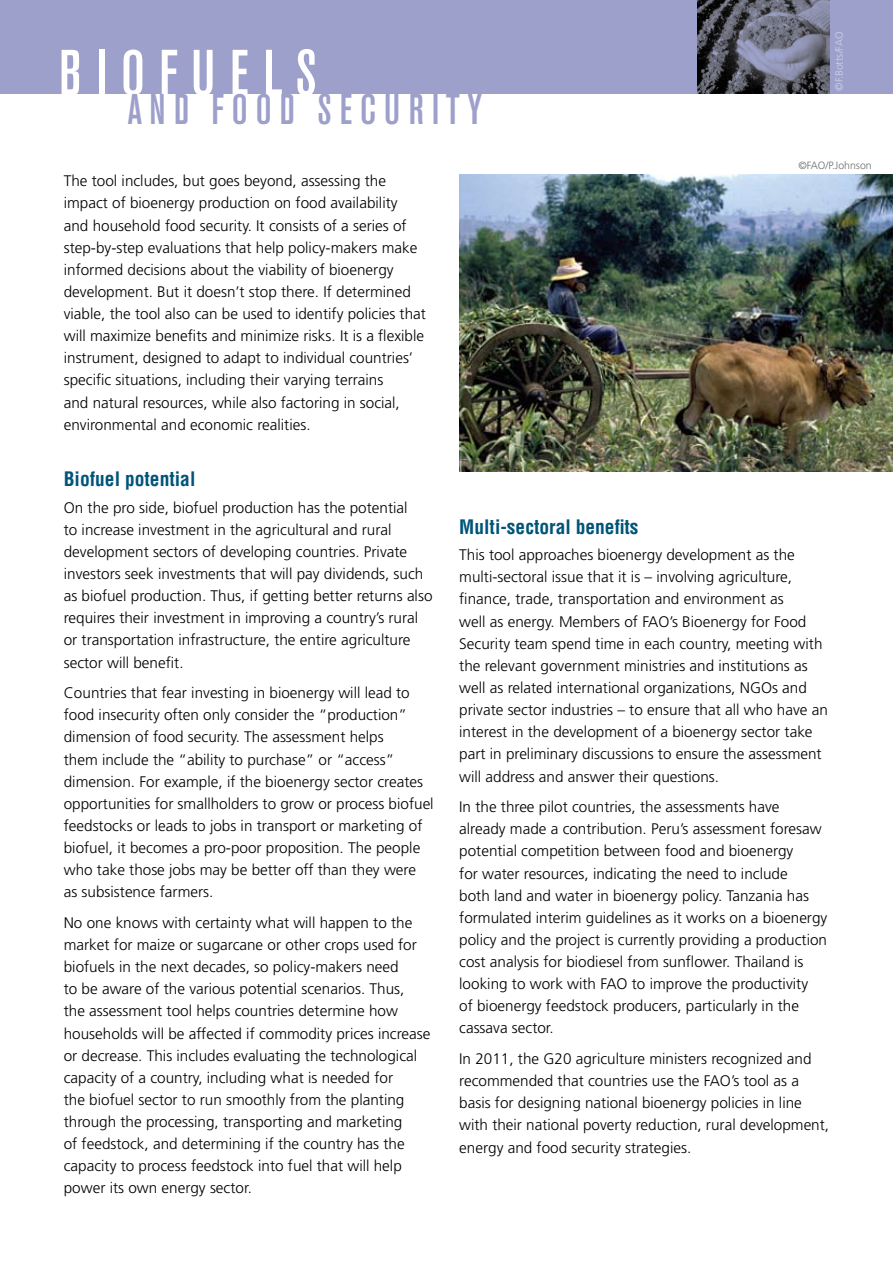
<style>
.page{position:relative;width:893px;height:1263px;background:#fff}
.page>*{position:absolute;margin:0;border:0;box-sizing:border-box;transform-origin:0 0}
.t1{font:500 condensed 63.75px "Akzidenz Grotesk BE";letter-spacing:.22em;color:#fff}
.t2{font:500 condensed 42.6px "Akzidenz Grotesk BE";letter-spacing:.19em;color:#9ca0ca}
.t3{font:700 condensed 19.5px "Helvetica";color:#005478}
.t4{font:300 15.3px/22px "Frutiger";color:#000}
.t5{font:300 10.5px "Frutiger";color:#6d6f71}
.t6{font:300 10.5px "Frutiger";color:#d0d2e7}
</style>
<div class="page">
<div style="left:0;top:0;width:893px;height:94px;background:#9ca0ca"></div>
<img style="left:459px;top:174px;width:434px;height:297px">
<img style="left:698px;top:0;width:131px;height:94px">
<h1 class="t1" style="left:59px;top:38px;width:259px">BIOFUELS</h1>
<h2 class="t2" style="left:128px;top:86px;width:356px">AND FOOD SECURITY</h2>
<p class="t4" style="left:64px;top:170px;width:364px">The tool includes, but goes beyond, assessing the impact of bioenergy production on food availability and household food security. It consists of a series of step-by-step evaluations that help policy-makers make informed decisions about the viability of bioenergy development. But it doesn’t stop there. If determined viable, the tool also can be used to identify policies that will maximize benefits and minimize risks. It is a flexible instrument, designed to adapt to individual countries’ specific situations, including their varying terrains<br>and natural resources, while also factoring in social, environmental and economic realities.</p>
<p class="t6" style="left:833px;top:91px;width:60px;rotate:-90deg">©F.Botts/FAO</p>
<p class="t5" style="left:798px;top:160px;width:75px">©FAO/P.Johnson</p>
<p class="t3" style="left:64px;top:467px;width:133px">Biofuel potential</p>
<p class="t4" style="left:64px;top:496px;width:370px">On the pro side, biofuel production has the potential<br>to increase investment in the agricultural and rural development sectors of developing countries. Private investors seek investments that will pay dividends, such as biofuel production. Thus, if getting better returns also requires their investment in improving a country’s rural or transportation infrastructure, the entire agriculture sector will benefit.</p>
<p class="t4" style="left:64px;top:682px;width:371px">Countries that fear investing in bioenergy will lead to food insecurity often only consider the “production” dimension of food security. The assessment helps<br>them include the “ability to purchase” or “access” dimension. For example, if the bioenergy sector creates opportunities for smallholders to grow or process biofuel feedstocks or leads to jobs in transport or marketing of biofuel, it becomes a pro-poor proposition. The people who take those jobs may be better off than they were<br>as subsistence farmers.</p>
<p class="t4" style="left:64px;top:911px;width:368px">No one knows with certainty what will happen to the market for maize or sugarcane or other crops used for biofuels in the next decades, so policy-makers need<br>to be aware of the various potential scenarios. Thus,<br>the assessment tool helps countries determine how households will be affected if commodity prices increase or decrease. This includes evaluating the technological capacity of a country, including what is needed for<br>the biofuel sector to run smoothly from the planting through the processing, transporting and marketing<br>of feedstock, and determining if the country has the capacity to process feedstock into fuel that will help power its own energy sector.</p>
<p class="t3" style="left:459px;top:515px;width:181px">Multi-sectoral benefits</p>
<p class="t4" style="left:459px;top:544px;width:370px">This tool approaches bioenergy development as the multi-sectoral issue that it is – involving agriculture, finance, trade, transportation and environment as<br>well as energy. Members of FAO’s Bioenergy for Food Security team spend time in each country, meeting with the relevant government ministries and institutions as well as related international organizations, NGOs and private sector industries – to ensure that all who have an interest in the development of a bioenergy sector take part in preliminary discussions to ensure the assessment will address and answer their questions.</p>
<p class="t4" style="left:459px;top:796px;width:370px">In the three pilot countries, the assessments have already made a contribution. Peru’s assessment foresaw potential competition between food and bioenergy<br>for water resources, indicating the need to include<br>both land and water in bioenergy policy. Tanzania has formulated interim guidelines as it works on a bioenergy policy and the project is currently providing a production cost analysis for biodiesel from sunflower. Thailand is looking to work with FAO to improve the productivity<br>of bioenergy feedstock producers, particularly in the cassava sector.</p>
<p class="t4" style="left:459px;top:1048px;width:371px">In 2011, the G20 agriculture ministers recognized and recommended that countries use the FAO’s tool as a basis for designing national bioenergy policies in line with their national poverty reduction, rural development, energy and food security strategies.</p>
</div>
